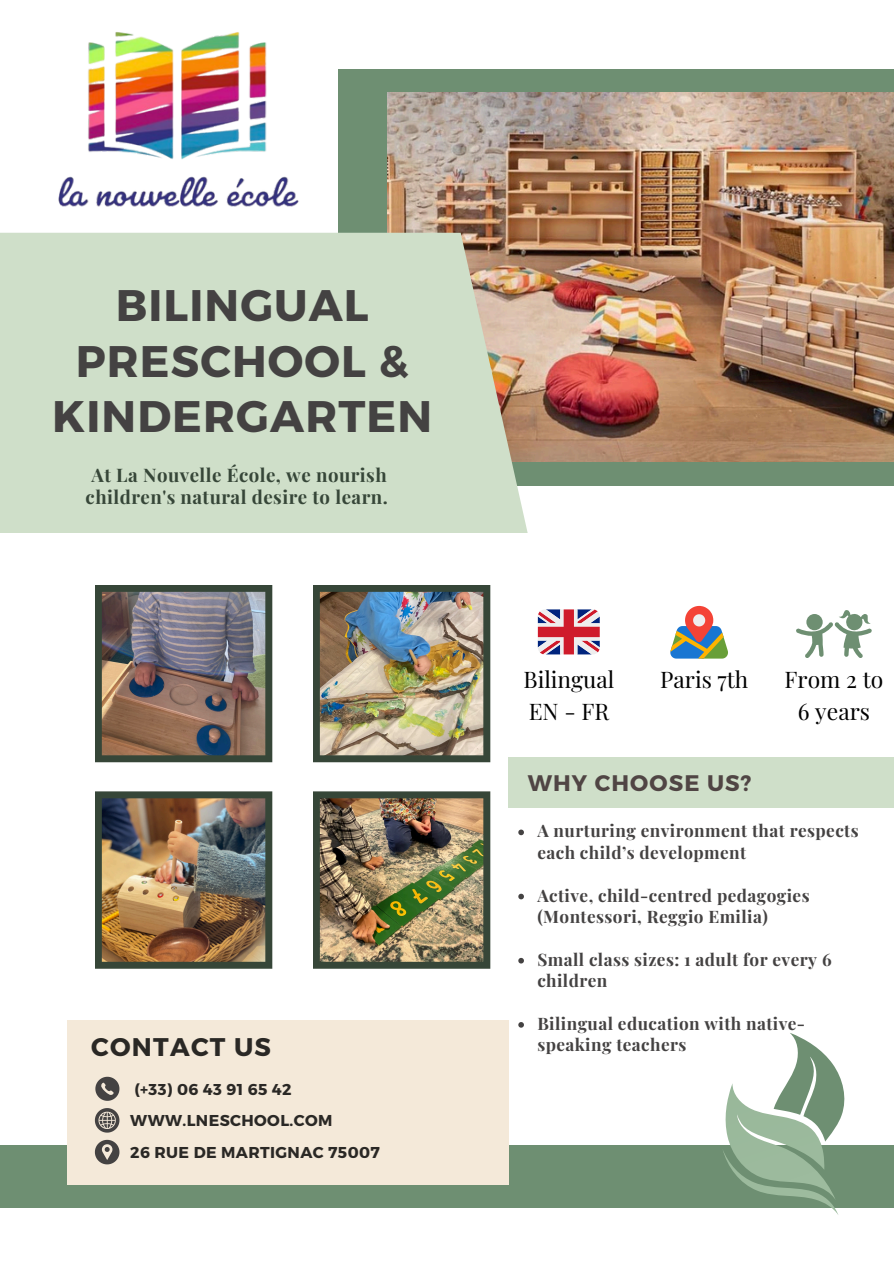
<style>
.page{position:relative;width:894px;height:1264px;background:#fff}
.page>*{position:absolute;margin:0;border:0;box-sizing:border-box;transform-origin:0 0}
.t1{font:700 44.1px/55.2px "Montserrat";letter-spacing:.025em;color:#444242;text-align:center}
.t2{font:700 25.5px "Montserrat";letter-spacing:.05em;color:#2a2825}
.t3{font:22.8px/31.8px "Playfair Display";color:#000}
.t4{font:700 22.5px "Montserrat";letter-spacing:.05em;color:#504544}
.t5{font:700 18.6px/22.5px "Playfair Display";letter-spacing:.025em;color:#364638;text-align:center}
.t6{font:700 17.1px/21.3px "Playfair Display";letter-spacing:.025em;color:#444242}
.t7{font:700 15.75px "Montserrat";letter-spacing:.025em;color:#2a2825}
</style>
<div class="page">
<div style="left:338px;top:69px;width:555px;height:417px;background:#6e8f72"></div>
<img style="left:387px;top:93px;width:506px;height:369px">
<div style="left:0;top:233px;width:527px;height:300px;background:#cfdfc9"></div>
<img style="left:95px;top:585px;width:177px;height:177px">
<img style="left:95px;top:791px;width:177px;height:177px">
<img style="left:313px;top:585px;width:177px;height:177px">
<img style="left:313px;top:791px;width:177px;height:177px">
<div style="left:0;top:1145px;width:893px;height:62px;background:#6e8f72"></div>
<div style="left:67px;top:1020px;width:441px;height:165px;background:#f4e9d9"></div>
<div style="left:508px;top:757px;width:385px;height:51px;background:#cfdfc9"></div>
<svg style="left:95px;top:1108px;width:24px;height:24px"></svg>
<svg style="left:95px;top:1076px;width:24px;height:24px"></svg>
<svg style="left:95px;top:1139px;width:24px;height:25px"></svg>
<img style="left:46px;top:32px;width:261px;height:201px">
<svg style="left:537px;top:609px;width:62px;height:45px;background:#c2778a"></svg>
<svg style="left:670px;top:606px;width:57px;height:52px"></svg>
<svg style="left:796px;top:610px;width:75px;height:47px"></svg>
<svg style="left:518px;top:829px;width:6px;height:6px"></svg>
<svg style="left:518px;top:893px;width:6px;height:6px"></svg>
<svg style="left:518px;top:957px;width:6px;height:6px"></svg>
<svg style="left:518px;top:1022px;width:6px;height:5px"></svg>
<svg style="left:710px;top:1033px;width:149px;height:182px"></svg>
<h2 class="t1" style="left:52px;top:276px;width:381px">BILINGUAL<br>PRESCHOOL &amp;<br>KINDERGARTEN</h2>
<p class="t5" style="left:86px;top:462px;width:303px">At La Nouvelle École, we nourish children's natural desire to learn.</p>
<p class="t3" style="left:523px;top:663px;width:92px">Bilingual<br>EN - FR</p>
<p class="t3" style="left:660px;top:663px;width:90px">Paris 7th</p>
<p class="t3" style="left:784px;top:663px;width:100px;text-align:center">From 2 to<br>6 years</p>
<h4 class="t4" style="left:527px;top:768px;width:225px">WHY CHOOSE US?</h4>
<h4 class="t6" style="left:537px;top:819px;width:323px">A nurturing environment that respects each child’s development</h4>
<h4 class="t6" style="left:537px;top:883px;width:274px">Active, child-centred pedagogies (Montessori, Reggio Emilia)</h4>
<h3 class="t6" style="left:537px;top:948px;width:296px">Small class sizes: 1 adult for every 6 children</h3>
<p class="t6" style="left:537px;top:1012px;width:269px">Bilingual education with native-</p>
<p class="t2" style="left:91px;top:1030px;width:181px">CONTACT US</p>
<p class="t6" style="left:537px;top:1033px;width:151px">speaking teachers</p>
<p class="t7" style="left:134px;top:1078px;width:159px">(+33) 06 43 91 65 42</p>
<p class="t7" style="left:130px;top:1110px;width:203px">WWW.LNESCHOOL.COM</p>
<p class="t7" style="left:130px;top:1141px;width:251px">26 RUE DE MARTIGNAC 75007</p>
</div>
